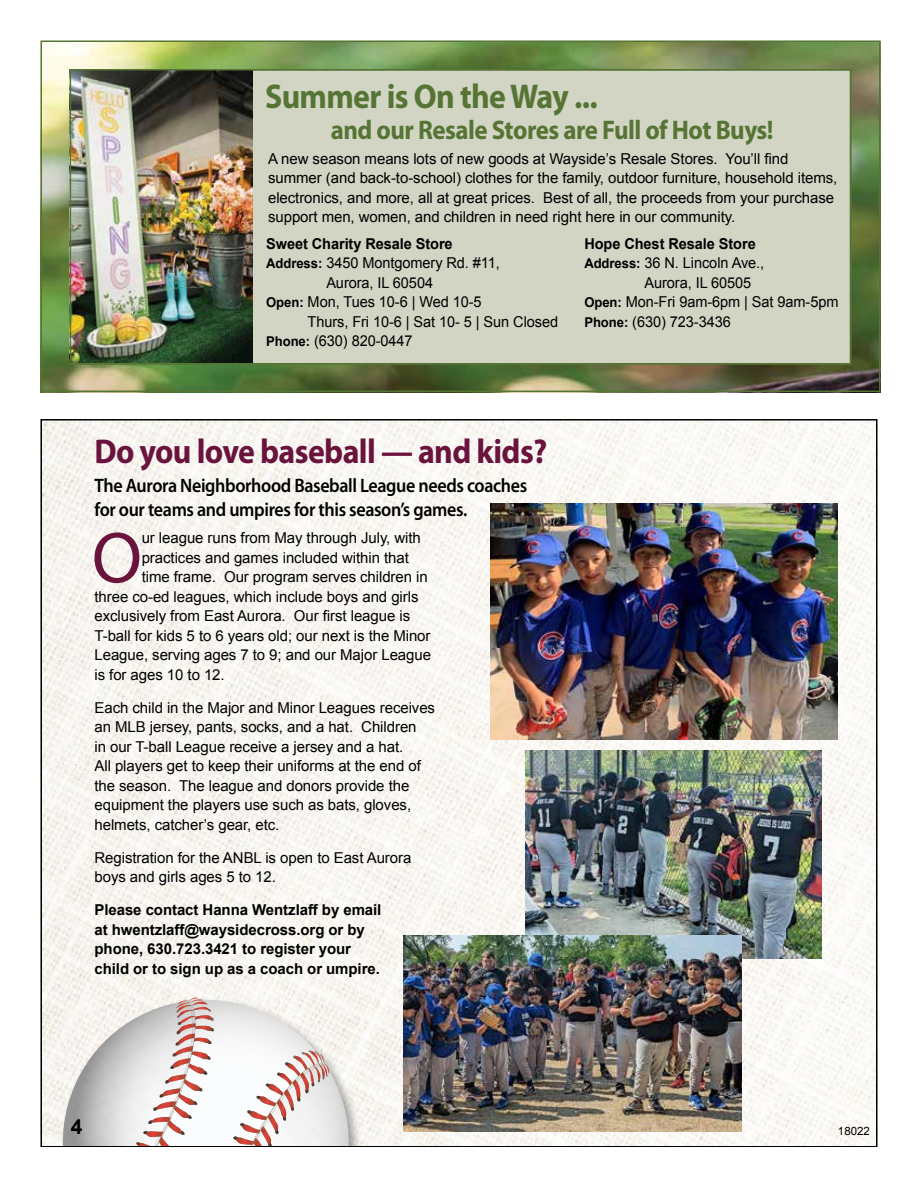
<style>
.page{position:relative;width:918px;height:1188px;background:#fff}
.page>*{position:absolute;margin:0;border:0;box-sizing:border-box;transform-origin:0 0}
.t1{font:72.9px "Myriad Pro";color:#69133d}
.t2{font:700 34.5px "Myriad Pro";letter-spacing:-.02em;color:#69133d;scale:.92 1}
.t3{font:700 34.5px "Myriad Pro";letter-spacing:-.02em;color:#567535;scale:.92 1}
.t4{font:700 27px "Myriad Pro";letter-spacing:-.02em;color:#567535;scale:.92 1}
.t5{font:700 21px "Arial";color:#000}
.t6{font:600 19.5px/24px "Myriad Pro";letter-spacing:-.02em;color:#000;scale:.92 1}
.t7{font:15px/19.5px "Arial";letter-spacing:-.005em;color:#000}
.t8{font:700 15px/19.5px "Arial";letter-spacing:-.005em;color:#000}
.t9{font:11.4px "Arial";color:#000}
.s1{font-weight:700;font-size:13.5px}
</style>
<div class="page">
<img style="left:44px;top:422px;width:831px;height:722px">
<div style="left:59px;top:995px;width:304px;height:187px;background:#000;opacity:.35"></div>
<img style="left:330px;top:1063px;width:12px;height:36px">
<img style="left:342px;top:1099px;width:9px;height:45px">
<svg style="left:226px;top:1050px;width:104px;height:94px"></svg>
<img style="left:60px;top:1001px;width:19px;height:143px">
<svg style="left:79px;top:998px;width:135px;height:146px"></svg>
<img style="left:40px;top:41px;width:838px;height:351px">
<div style="left:70px;top:69px;width:781px;height:295px;background:#d2d5c4"></div>
<img style="left:525px;top:750px;width:296px;height:208px">
<img style="left:491px;top:504px;width:347px;height:235px">
<img style="left:403px;top:935px;width:338px;height:197px">
<div style="left:36px;top:1147px;width:850px;height:41px;background:#fff"></div>
<img style="left:73px;top:72px;width:179px;height:289px">
<div style="left:70px;top:69px;width:781px;height:295px;border:2px solid #567535"></div>
<h2 class="t3" style="left:265px;top:83px;width:363px">Summer is On the Way ...</h2>
<h3 class="t4" style="left:331px;top:119px;width:483px">and our Resale Stores are Full of Hot Buys!</h3>
<p class="t7" style="left:268px;top:149px;width:571px">A new season means lots of new goods at Wayside’s Resale Stores. You’ll find summer (and back-to-school) clothes for the family, outdoor furniture, household items, electronics, and more, all at great prices. Best of all, the proceeds from your purchase support men, women, and children in need right here in our community.</p>
<p class="t8" style="left:266px;top:235px;width:188px">Sweet Charity Resale Store</p>
<p class="t7" style="left:266px;top:255px;width:235px"><span class="s1">Address:</span> 3450 Montgomery Rd. #11,</p>
<p class="t7" style="left:326px;top:274px;width:108px">Aurora, IL 60504</p>
<p class="t7" style="left:266px;top:294px;width:217px"><span class="s1">Open:</span> Mon, Tues 10-6 | Wed 10-5</p>
<p class="t7" style="left:308px;top:313px;width:252px">Thurs, Fri 10-6 | Sat 10- 5 | Sun Closed</p>
<p class="t7" style="left:266px;top:333px;width:148px"><span class="s1">Phone:</span> (630) 820-0447</p>
<p class="t8" style="left:584px;top:235px;width:173px">Hope Chest Resale Store</p>
<p class="t7" style="left:584px;top:255px;width:181px"><span class="s1">Address:</span> 36 N. Lincoln Ave.,</p>
<p class="t7" style="left:645px;top:274px;width:108px">Aurora, IL 60505</p>
<p class="t7" style="left:584px;top:294px;width:256px"><span class="s1">Open:</span> Mon-Fri 9am-6pm | Sat 9am-5pm</p>
<p class="t7" style="left:584px;top:313px;width:148px"><span class="s1">Phone:</span> (630) 723-3436</p>
<h2 class="t2" style="left:94px;top:438px;width:494px">Do you love baseball — and kids?</h2>
<h3 class="t6" style="left:94px;top:475px;width:472px">The Aurora Neighborhood Baseball League needs coaches for our teams and umpires for this season’s games.</h3>
<h1 class="t1" style="left:92px;top:515px;width:52px">O</h1>
<p class="t7" style="left:142px;top:530px;width:281px">ur league runs from May through July, with</p>
<p class="t7" style="left:142px;top:549px;width:269px">practices and games included within that</p>
<p class="t7" style="left:142px;top:569px;width:288px">time frame. Our program serves children in</p>
<p class="t7" style="left:95px;top:588px;width:326px">three co-ed leagues, which include boys and girls</p>
<p class="t7" style="left:95px;top:606px;width:317px">exclusively from East Aurora. Our first league is</p>
<p class="t7" style="left:95px;top:627px;width:338px">T-ball for kids 5 to 6 years old; our next is the Minor</p>
<p class="t7" style="left:95px;top:647px;width:338px">League, serving ages 7 to 9; and our Major League</p>
<p class="t7" style="left:95px;top:666px;width:132px">is for ages 10 to 12.</p>
<p class="t7" style="left:94px;top:699px;width:342px">Each child in the Major and Minor Leagues receives an MLB jersey, pants, socks, and a hat. Children<br>in our T-ball League receive a jersey and a hat.<br>All players get to keep their uniforms at the end of the season. The league and donors provide the equipment the players use such as bats, gloves, helmets, catcher’s gear, etc.</p>
<p class="t7" style="left:95px;top:849px;width:318px">Registration for the ANBL is open to East Aurora boys and girls ages 5 to 12.</p>
<p class="t8" style="left:95px;top:902px;width:288px">Please contact Hanna Wentzlaff by email at hwentzlaff@waysidecross.org or by phone, 630.723.3421 to register your child or to sign up as a coach or umpire.</p>
<h3 class="t5" style="left:71px;top:1118px;width:13px">4</h3>
<p class="t9" style="left:838px;top:1127px;width:33px">18022</p>
</div>
